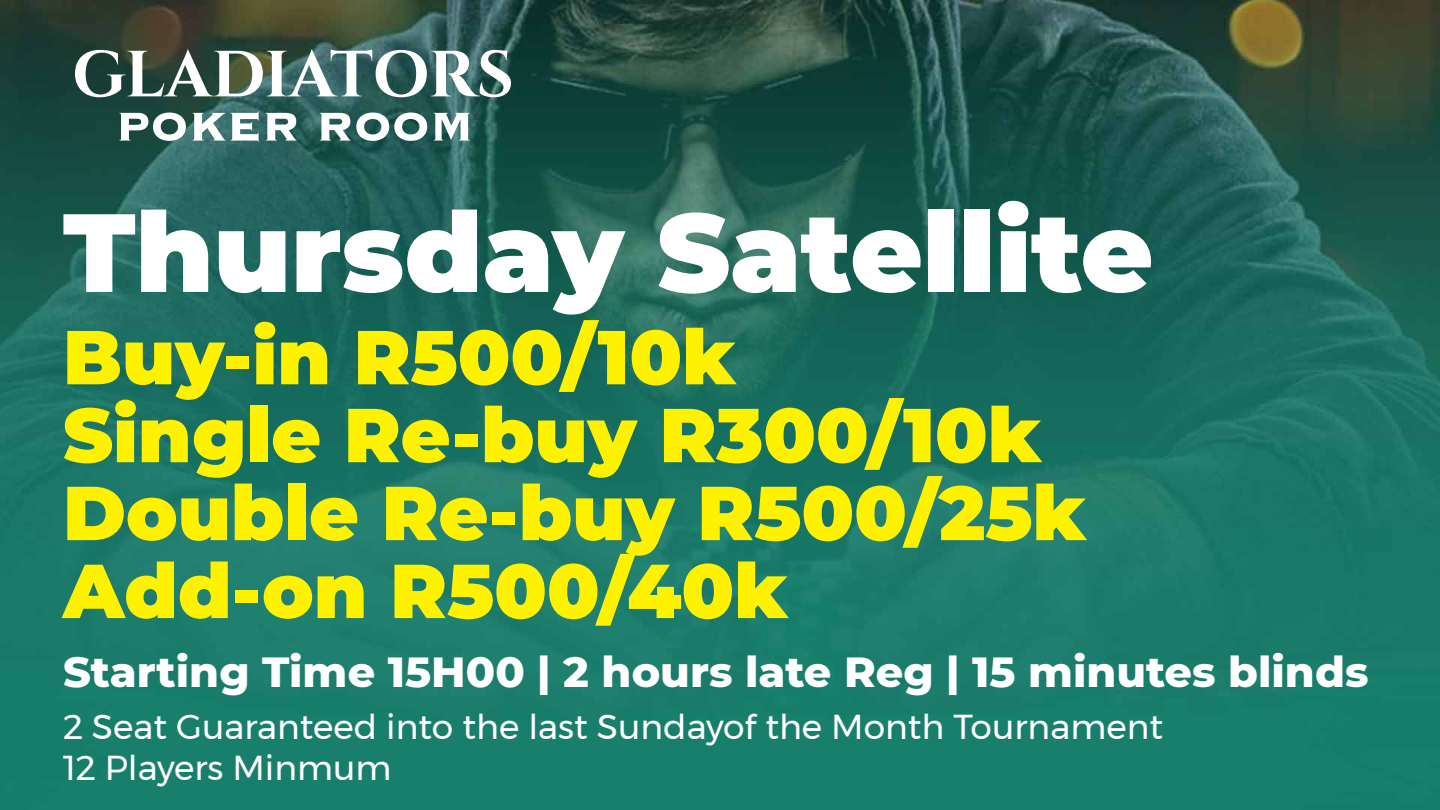
<style>
.page{position:relative;width:1440px;height:810px;background:#fff}
.page>*{position:absolute;margin:0;border:0;box-sizing:border-box;transform-origin:0 0}
.t1{font:900 111px "Montserrat";color:#fff}
.t2{font:900 76.28px/77.9px "Montserrat";color:#fff200}
.t3{font:800 42.97px "Montserrat";color:#fff}
.t4{font:34.5px/41.4px "Montserrat";color:#fff}
</style>
<div class="page">
<img style="left:0;top:0;width:1440px;height:810px">
<svg style="left:120px;top:113px;width:66px;height:28px"></svg>
<svg style="left:193px;top:111px;width:66px;height:31px"></svg>
<svg style="left:266px;top:113px;width:30px;height:28px"></svg>
<svg style="left:320px;top:113px;width:107px;height:28px"></svg>
<svg style="left:434px;top:113px;width:36px;height:28px"></svg>
<svg style="left:75px;top:49px;width:436px;height:48px"></svg>
<h1 class="t1" style="left:63px;top:169px;width:1092px">Thursday Satellite</h1>
<p class="t2" style="left:63px;top:313px;width:1025px">Buy-in R500/10k<br>Single Re-buy R300/10k<br>Double Re-buy R500/25k<br>Add-on R500/40k</p>
<p class="t3" style="left:63px;top:640px;width:1307px">Starting Time 15H00 | 2 hours late Reg | 15 minutes blinds</p>
<p class="t4" style="left:63px;top:705px;width:1102px">2 Seat Guaranteed into the last Sundayof the Month Tournament<br>12 Players Minmum</p>
</div>
